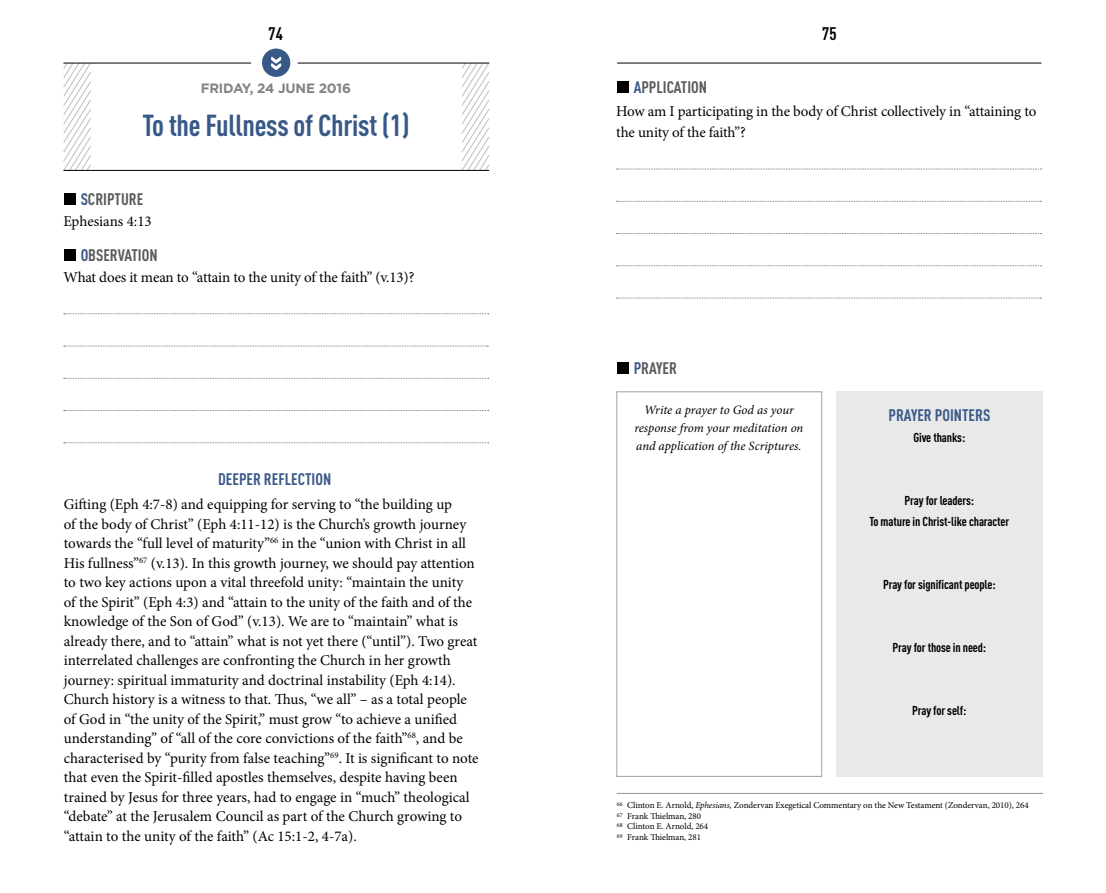
<style>
.page{position:relative;width:1106px;height:893px;background:#fff}
.page>*{position:absolute;margin:0;border:0;box-sizing:border-box;transform-origin:0 0}
.t1{font:700 30px "DIN Cond";letter-spacing:-.01em;color:#385988}
.t2{font:700 18px "DIN Cond";color:#000}
.t3{font:700 16.5px "DIN Cond";color:#58595b}
.t4{font:700 16.5px "DIN Cond";color:#385988}
.t5{font:15px/19.5px "Minion Pro";letter-spacing:-.005em;color:#000}
.t6{font:700 13.5px "Gotham";letter-spacing:-.015em;color:#808285}
.t7{font:700 12.75px/21px "DIN Cond";letter-spacing:-.01em;color:#000;text-align:center}
.t8{font:italic 12.75px/18px "Minion Pro";letter-spacing:-.005em;color:#000;text-align:center}
.t9{font:9px/10.5px "Minion Pro";letter-spacing:-.005em;color:#000}
.s1{color:#385988}
.s2{font-style:italic}
</style>
<div class="page">
<hr style="left:617px;top:63px;width:424px;height:1px;background:#000">
<svg style="left:616px;top:169px;width:425px;height:1px"></svg>
<svg style="left:616px;top:201px;width:425px;height:1px"></svg>
<svg style="left:616px;top:233px;width:425px;height:1px"></svg>
<svg style="left:616px;top:265px;width:425px;height:1px"></svg>
<svg style="left:616px;top:298px;width:425px;height:1px"></svg>
<div style="left:617px;top:81px;width:12px;height:12px;background:#000"></div>
<svg style="left:63px;top:48px;width:427px;height:396px"></svg>
<div style="left:64px;top:193px;width:12px;height:12px;background:#000"></div>
<div style="left:64px;top:249px;width:12px;height:12px;background:#000"></div>
<hr style="left:63px;top:63px;width:188px;height:1px;background:#000">
<hr style="left:298px;top:63px;width:191px;height:1px;background:#000">
<div style="left:617px;top:362px;width:12px;height:12px;background:#000"></div>
<div style="left:616px;top:391px;width:206px;height:386px;border:1px solid #9d9fa2"></div>
<div style="left:836px;top:391px;width:206px;height:386px;background:#e9e9ea"></div>
<hr style="left:617px;top:793px;width:426px;height:1px;background:#939598">
<p class="t2" style="left:268px;top:22px;width:16px">74</p>
<p class="t2" style="left:822px;top:22px;width:16px">75</p>
<p class="t6" style="left:201px;top:80px;width:152px">FRIDAY, 24 JUNE 2016</p>
<h1 class="t1" style="left:142px;top:107px;width:269px">To the Fullness of Christ (1)</h1>
<p class="t3" style="left:81px;top:189px;width:64px"><span class="s1">S</span>CRIPTURE</p>
<p class="t5" style="left:63px;top:211px;width:90px">Ephesians 4:13</p>
<p class="t3" style="left:81px;top:245px;width:78px"><span class="s1">O</span>BSERVATION</p>
<p class="t5" style="left:63px;top:267px;width:352px">What does it mean to “attain to the unity of the faith” (v.13)?</p>
<p class="t4" style="left:218px;top:469px;width:115px">DEEPER REFLECTION</p>
<p class="t5" style="left:64px;top:495px;width:416px">Gifting (Eph 4:7-8) and equipping for serving to “the building up<br>of the body of Christ” (Eph 4:11-12) is the Church’s growth journey towards the “full level of maturity”<sup>66</sup> in the “union with Christ in all His fullness”<sup>67</sup> (v.13). In this growth journey, we should pay attention to two key actions upon a vital threefold unity: “maintain the unity of the Spirit” (Eph 4:3) and “attain to the unity of the faith and of the knowledge of the Son of God” (v.13). We are to “maintain” what is already there, and to “attain” what is not yet there (“until”). Two great interrelated challenges are confronting the Church in her growth journey: spiritual immaturity and doctrinal instability (Eph 4:14).<br>Church history is a witness to that. Thus, “we all” – as a total people of God in “the unity of the Spirit,” must grow “to achieve a unified understanding” of “all of the core convictions of the faith”<sup>68</sup>, and be characterised by “purity from false teaching”<sup>69</sup>. It is significant to note that even the Spirit-filled apostles themselves, despite having been trained by Jesus for three years, had to engage in “much” theological “debate” at the Jerusalem Council as part of the Church growing to “attain to the unity of the faith” (Ac 15:1-2, 4-7a).</p>
<p class="t3" style="left:633px;top:77px;width:75px"><span class="s1">A</span>PPLICATION</p>
<p class="t5" style="left:616px;top:101px;width:421px;line-height:21px">How am I participating in the body of Christ collectively in “attaining to the unity of the faith”?</p>
<p class="t3" style="left:633px;top:358px;width:45px"><span class="s1">P</span>RAYER</p>
<p class="t8" style="left:634px;top:401px;width:170px">Write a prayer to God as your response from your meditation on and application of the Scriptures.</p>
<p class="t4" style="left:888px;top:405px;width:103px">PRAYER POINTERS</p>
<p class="t7" style="left:913px;top:426px;width:53px">Give thanks:</p>
<p class="t7" style="left:869px;top:489px;width:141px">Pray for leaders:<br>To mature in Christ-like character</p>
<p class="t7" style="left:883px;top:573px;width:114px">Pray for significant people:</p>
<p class="t7" style="left:892px;top:636px;width:95px">Pray for those in need:</p>
<p class="t7" style="left:912px;top:699px;width:56px">Pray for self:</p>
<p class="t9" style="left:617px;top:800px;width:413px"><sup>66</sup> Clinton E. Arnold, <span class="s2">Ephesians,</span> Zondervan Exegetical Commentary on the New Testament (Zondervan, 2010), 264<br><sup>67</sup> Frank Thielman, 280<br><sup>68</sup> Clinton E. Arnold, 264<br><sup>69</sup> Frank Thielman, 281</p>
</div>
